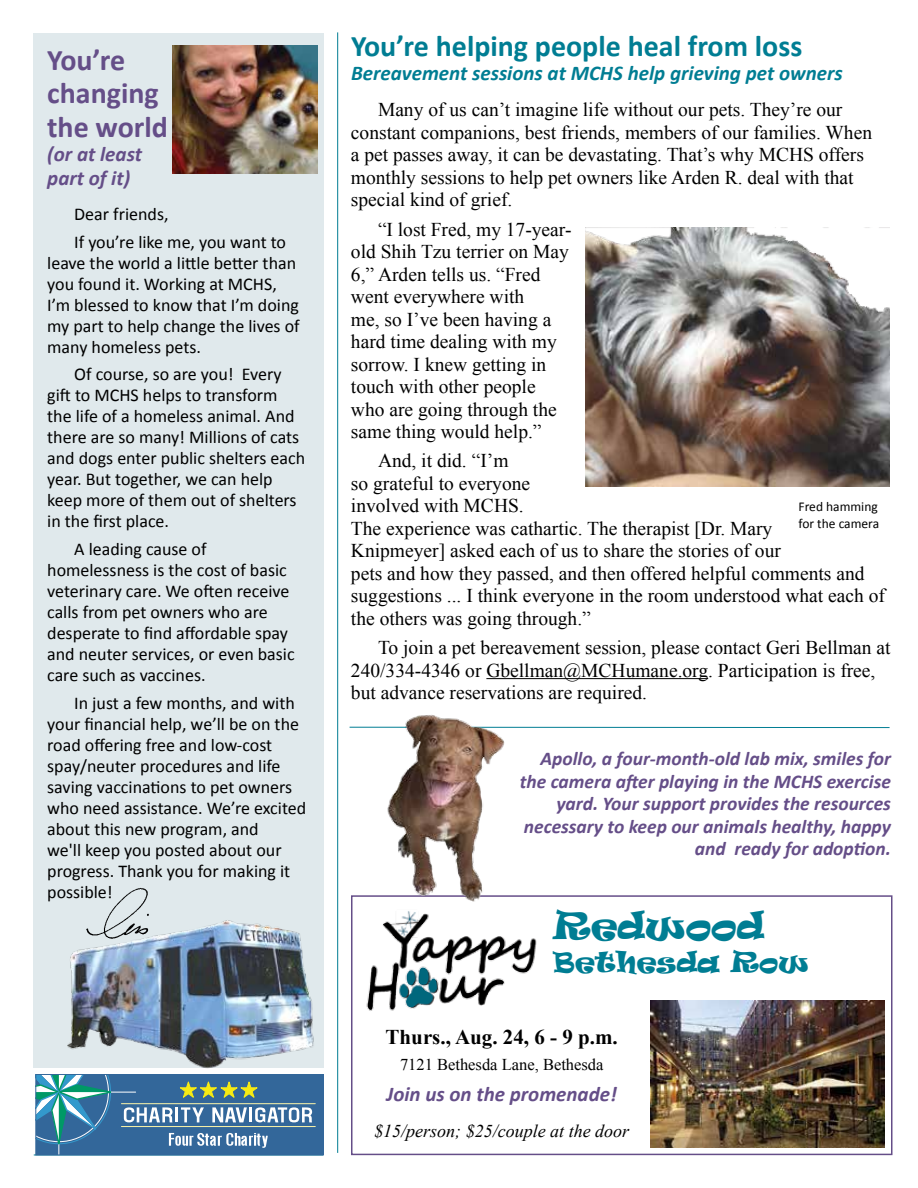
<style>
.page{position:relative;width:918px;height:1188px;background:#fff}
.page>*{position:absolute;margin:0;border:0;box-sizing:border-box;transform-origin:0 0}
.t1{font:36px "Ravie";color:#007d93}
.t2{font:700 30px "Calibri";color:#007d93}
.t3{font:700 30px/33.8px "Calibri";color:#654e88}
.t4{font:27px "Ravie";color:#007d93}
.t5{font:italic 700 21px "Calibri";color:#007d93}
.t6{font:italic 700 21px/24px "Calibri";color:#654e88}
.t7{font:700 21px "Times New Roman";color:#000}
.t8{font:19.5px/22.5px "Times New Roman";color:#000}
.t9{font:italic 700 19.5px/22.5px "Calibri";color:#654e88;text-align:right}
.t10{font:18px/21px "Calibri";color:#000}
.t11{font:italic 18px "Times New Roman";color:#000}
.t12{font:16.5px "Times New Roman";color:#000}
.t13{font:13.5px/16.2px "Calibri";color:#000}
</style>
<div class="page">
<div style="left:34px;top:34px;width:290px;height:1034px;background:#e0e9ec"></div>
<img style="left:172px;top:45px;width:145px;height:129px">
<hr style="left:337px;top:32px;width:1px;height:1121px;background:#007d93">
<img style="left:109px;top:887px;width:40px;height:28px">
<hr style="left:34px;top:1155px;width:289px;height:1px;background:#007d93">
<hr style="left:486px;top:678px;width:222px;height:1px;background:#000">
<img style="left:586px;top:228px;width:304px;height:259px">
<div style="left:351px;top:895px;width:541px;height:260px;border:2px solid #654e88"></div>
<img style="left:366px;top:911px;width:171px;height:100px">
<img style="left:651px;top:1000px;width:234px;height:148px">
<hr style="left:350px;top:727px;width:540px;height:1px;background:#007d93">
<img style="left:385px;top:715px;width:122px;height:187px">
<div style="left:36px;top:1075px;width:288px;height:80px;background:#33679a"></div>
<hr style="left:121px;top:1103px;width:194px;height:1px;background:#fcf5a8">
<hr style="left:36px;top:1092px;width:100px;height:1px;background:#fff">
<hr style="left:58px;top:1074px;width:1px;height:81px;background:#fff">
<svg style="left:38px;top:1076px;width:74px;height:69px"></svg>
<hr style="left:121px;top:1126px;width:194px;height:1px;background:#fcf5a8">
<svg style="left:169px;top:1133px;width:99px;height:15px"></svg>
<svg style="left:180px;top:1081px;width:78px;height:17px"></svg>
<svg style="left:124px;top:1107px;width:80px;height:15px"></svg>
<svg style="left:212px;top:1107px;width:35px;height:15px"></svg>
<hr style="left:249px;top:1107px;width:3px;height:15px;background:#fff">
<svg style="left:255px;top:1107px;width:57px;height:15px"></svg>
<div style="left:36px;top:1074px;width:288px;height:81px;border:1px solid #33679a"></div>
<img style="left:67px;top:915px;width:247px;height:154px">
<h2 class="t3" style="left:47px;top:43px;width:122px">You’re changing the world</h2>
<p class="t6" style="left:47px;top:142px;width:96px">(or at least part of it)</p>
<p class="t10" style="left:74px;top:200px;width:213px;line-height:27.8px">Dear friends,<br>If you’re like me, you want to</p>
<p class="t10" style="left:47px;top:252px;width:254px">leave the world a little better than you found it. Working at MCHS,<br>I’m blessed to know that I’m doing my part to help change the lives of many homeless pets.</p>
<p class="t10" style="left:47px;top:364px;width:259px;text-indent:27px">Of course, so are you! Every gift to MCHS helps to transform the life of a homeless animal. And there are so many! Millions of cats and dogs enter public shelters each year. But together, we can help keep more of them out of shelters in the first place.</p>
<p class="t10" style="left:47px;top:539px;width:249px;text-indent:27px">A leading cause of homelessness is the cost of basic veterinary care. We often receive calls from pet owners who are desperate to find affordable spay and neuter services, or even basic care such as vaccines.</p>
<p class="t10" style="left:47px;top:692px;width:261px;text-indent:27px">In just a few months, and with your financial help, we’ll be on the road offering free and low-cost spay/neuter procedures and life saving vaccinations to pet owners who need assistance. We’re excited about this new program, and<br>we'll keep you posted about our progress. Thank you for making it possible!</p>
<h2 class="t2" style="left:351px;top:27px;width:453px">You’re helping people heal from loss</h2>
<p class="t5" style="left:351px;top:60px;width:493px">Bereavement sessions at MCHS help grieving pet owners</p>
<p class="t8" style="left:351px;top:98px;width:523px;text-indent:27px">Many of us can’t imagine life without our pets. They’re our constant companions, best friends, members of our families. When a pet passes away, it can be devastating. That’s why MCHS offers monthly sessions to help pet owners like Arden R. deal with that special kind of grief.</p>
<p class="t8" style="left:351px;top:217px;width:222px;text-indent:27px">“I lost Fred, my 17-year&shy;old Shih Tzu terrier on May<br>6,” Arden tells us. “Fred went everywhere with<br>me, so I’ve been having a hard time dealing with my sorrow. I knew getting in touch with other people who are going through the same thing would help.”</p>
<p class="t8" style="left:351px;top:449px;width:536px;text-indent:27px">And, it did. “I’m<br>so grateful to everyone<br>involved with MCHS.<br>The experience was cathartic. The therapist [Dr. Mary<br>Knipmeyer] asked each of us to share the stories of our<br>pets and how they passed, and then offered helpful comments and suggestions ... I think everyone in the room understood what each of the others was going through.”</p>
<p class="t8" style="left:351px;top:636px;width:541px;text-indent:27px">To join a pet bereavement session, please contact Geri Bellman at<br>240/334-4346 or Gbellman@MCHumane.org. Participation is free, but advance reservations are required.</p>
<p class="t13" style="left:799px;top:499px;width:82px">Fred hamming for the camera</p>
<p class="t9" style="left:520px;top:747px;width:373px">Apollo, a four-month-old lab mix, smiles for the camera after playing in the MCHS exercise yard. Your support provides the resources necessary to keep our animals healthy, happy and ready for adoption.</p>
<h1 class="t1" style="left:553px;top:901px;width:212px">Redwood</h1>
<h3 class="t4" style="left:553px;top:943px;width:257px">Bethesda Row</h3>
<p class="t7" style="left:386px;top:1022px;width:234px">Thurs., Aug. 24, 6 - 9 p.m.</p>
<p class="t12" style="left:400px;top:1053px;width:205px">7121 Bethesda Lane, Bethesda</p>
<p class="t6" style="left:386px;top:1082px;width:232px">Join us on the promenade!</p>
<p class="t11" style="left:374px;top:1118px;width:256px">$15/person; $25/couple at the door</p>
</div>
